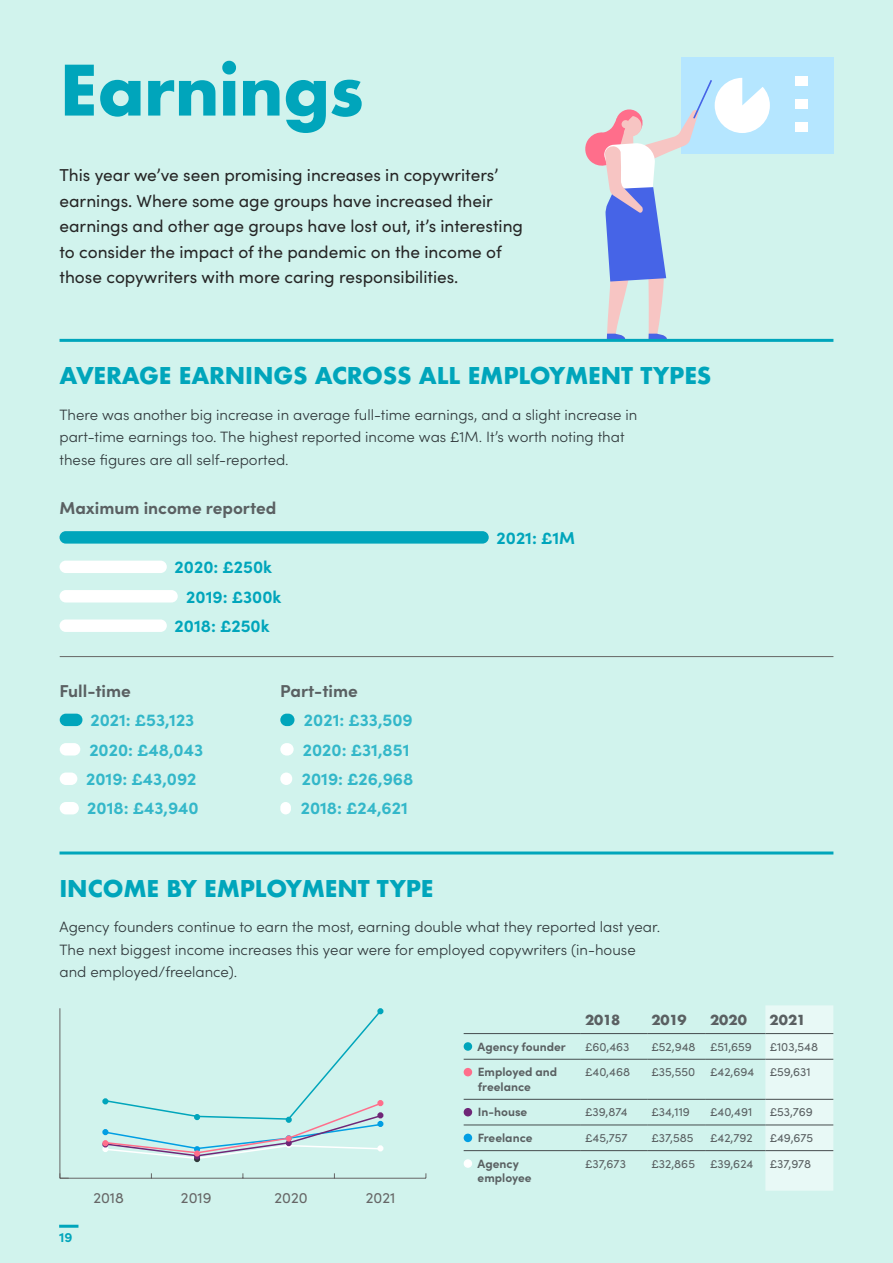
<style>
.page{position:relative;width:893px;height:1263px;background:#d1f3ed}
.page>*{position:absolute;margin:0;border:0;box-sizing:border-box;transform-origin:0 0}
.t1{font:700 67.5px "Futura";letter-spacing:-.01em;color:#00a5bb}
.t2{font:700 22.5px "Futura";letter-spacing:-.01em;color:#00a5bb}
.t3{font:17.25px/25.5px "Sofia Pro";color:#262626}
.t4{font:700 17.25px "Sofia Pro";color:#33b7c9}
.t5{font:700 17.25px "Sofia Pro";color:#5a6062}
.t6{font:700 17.25px/29.4px "Sofia Pro";color:#00a5bb}
.t7{font:300 15px/22.5px "Sofia Pro";color:#30383b}
.t8{font:15px "Sofia Pro";color:#666}
.t9{font:700 13.5px "Futura";color:#5a6062}
.t10{font:700 13.5px "Sofia Pro";color:#00a5bb}
.t11{font:12px "Sofia Pro";color:#5a6062}
.t12{font:700 12px/14.4px "Sofia Pro";color:#5a6062}
</style>
<div class="page">
<div style="left:681px;top:57px;width:153px;height:97px;background:#b5e6ff"></div>
<div style="left:795px;top:77px;width:13px;height:9px;background:#fff"></div>
<div style="left:795px;top:99px;width:13px;height:10px;background:#fff"></div>
<div style="left:795px;top:122px;width:13px;height:9px;background:#fff"></div>
<svg style="left:584px;top:78px;width:186px;height:261px"></svg>
<hr style="left:60px;top:339px;width:773px;height:3px;background:#00a5bb">
<hr style="left:60px;top:851px;width:773px;height:3px;background:#00a5bb">
<div style="left:60px;top:561px;width:107px;height:12px;background:#fff;border-radius:6px"></div>
<div style="left:60px;top:531px;width:429px;height:13px;background:#00a5bb;border-radius:6px"></div>
<div style="left:60px;top:743px;width:20px;height:12px;background:#fff;border-radius:6px"></div>
<div style="left:60px;top:714px;width:22px;height:12px;background:#00a5bb;border-radius:6px"></div>
<div style="left:280px;top:743px;width:14px;height:12px;background:#fff;border-radius:6px"></div>
<div style="left:280px;top:714px;width:14px;height:12px;background:#00a5bb;border-radius:6px"></div>
<div style="left:765px;top:1005px;width:68px;height:186px;background:#e8f9f6"></div>
<hr style="left:464px;top:1033px;width:117px;height:1px;background:#454c4e">
<hr style="left:581px;top:1033px;width:66px;height:1px;background:#454c4e">
<hr style="left:647px;top:1033px;width:59px;height:1px;background:#454c4e">
<hr style="left:706px;top:1033px;width:59px;height:1px;background:#454c4e">
<hr style="left:765px;top:1033px;width:68px;height:1px;background:#454c4e">
<hr style="left:464px;top:1059px;width:117px;height:1px;background:#454c4e">
<hr style="left:581px;top:1059px;width:66px;height:1px;background:#454c4e">
<hr style="left:647px;top:1059px;width:59px;height:1px;background:#454c4e">
<hr style="left:706px;top:1059px;width:59px;height:1px;background:#454c4e">
<hr style="left:765px;top:1059px;width:68px;height:1px;background:#454c4e">
<hr style="left:464px;top:1099px;width:117px;height:1px;background:#454c4e">
<hr style="left:581px;top:1099px;width:66px;height:1px;background:#454c4e">
<hr style="left:647px;top:1099px;width:59px;height:1px;background:#454c4e">
<hr style="left:706px;top:1099px;width:59px;height:1px;background:#454c4e">
<hr style="left:765px;top:1099px;width:68px;height:1px;background:#454c4e">
<hr style="left:464px;top:1125px;width:117px;height:1px;background:#454c4e">
<hr style="left:581px;top:1125px;width:66px;height:1px;background:#454c4e">
<hr style="left:647px;top:1125px;width:59px;height:1px;background:#454c4e">
<hr style="left:706px;top:1125px;width:59px;height:1px;background:#454c4e">
<hr style="left:765px;top:1125px;width:68px;height:1px;background:#454c4e">
<hr style="left:464px;top:1150px;width:117px;height:1px;background:#454c4e">
<hr style="left:581px;top:1150px;width:66px;height:1px;background:#454c4e">
<hr style="left:647px;top:1150px;width:59px;height:1px;background:#454c4e">
<hr style="left:706px;top:1150px;width:59px;height:1px;background:#454c4e">
<hr style="left:765px;top:1150px;width:68px;height:1px;background:#454c4e">
<div style="left:464px;top:1043px;width:7px;height:7px;background:#00a5bb;border-radius:50%"></div>
<div style="left:464px;top:1042px;width:8px;height:9px;border:2px solid #00a5bb;border-radius:50%"></div>
<div style="left:464px;top:1069px;width:7px;height:7px;background:#ff6e8b;border-radius:50%"></div>
<div style="left:464px;top:1068px;width:8px;height:8px;border:2px solid #ff6e8b;border-radius:50%"></div>
<div style="left:464px;top:1109px;width:7px;height:7px;background:#6f2677;border-radius:50%"></div>
<div style="left:464px;top:1108px;width:8px;height:8px;border:2px solid #6f2677;border-radius:50%"></div>
<div style="left:464px;top:1134px;width:7px;height:7px;background:#009ee3;border-radius:50%"></div>
<div style="left:464px;top:1133px;width:8px;height:9px;border:2px solid #009ee3;border-radius:50%"></div>
<div style="left:464px;top:1160px;width:7px;height:7px;background:#fff;border-radius:50%"></div>
<div style="left:464px;top:1159px;width:8px;height:9px;border:2px solid #fff;border-radius:50%"></div>
<hr style="left:60px;top:1178px;width:366px;height:1px;background:#666">
<hr style="left:60px;top:1008px;width:1px;height:170px;background:#666">
<svg style="left:60px;top:1173px;width:9px;height:6px"></svg>
<svg style="left:102px;top:1008px;width:281px;height:154px"></svg>
<div style="left:60px;top:590px;width:118px;height:12px;background:#fff;border-radius:6px"></div>
<div style="left:60px;top:619px;width:107px;height:13px;background:#fff;border-radius:6px"></div>
<div style="left:60px;top:772px;width:17px;height:13px;background:#fff;border-radius:6px"></div>
<div style="left:280px;top:772px;width:12px;height:13px;background:#fff;border-radius:6px"></div>
<div style="left:60px;top:802px;width:19px;height:12px;background:#fff;border-radius:6px"></div>
<div style="left:280px;top:802px;width:11px;height:12px;background:#fff;border-radius:5px"></div>
<hr style="left:60px;top:656px;width:773px;height:1px;background:#666">
<hr style="left:59px;top:1225px;width:19px;height:3px;background:#00a5bb">
<h1 class="t1" style="left:60px;top:41px;width:306px">Earnings</h1>
<p class="t3" style="left:60px;top:161px;width:465px">This year we’ve seen promising increases in copywriters’ earnings. Where some age groups have increased their earnings and other age groups have lost out, it’s interesting to consider the impact of the pandemic on the income of those copywriters with more caring responsibilities.</p>
<h2 class="t2" style="left:60px;top:360px;width:653px">AVERAGE EARNINGS ACROSS ALL EMPLOYMENT TYPES</h2>
<p class="t7" style="left:60px;top:402px;width:579px">There was another big increase in average full-time earnings, and a slight increase in part-time earnings too. The highest reported income was £1M. It’s worth noting that these figures are all self-reported.</p>
<p class="t5" style="left:60px;top:495px;width:218px">Maximum income reported</p>
<p class="t6" style="left:175px;top:551px;width:99px">2020: £250k</p>
<p class="t5" style="left:60px;top:677px;width:73px">Full-time</p>
<p class="t6" style="left:175px;top:580px;width:108px;text-indent:12px">2019: £300k<br>2018: £250k</p>
<p class="t5" style="left:280px;top:677px;width:79px">Part-time</p>
<p class="t4" style="left:90px;top:707px;width:106px">2021: £53,123</p>
<p class="t4" style="left:89px;top:736px;width:115px">2020: £48,043</p>
<p class="t4" style="left:304px;top:707px;width:110px">2021: £33,509</p>
<p class="t4" style="left:303px;top:736px;width:108px">2020: £31,851</p>
<p class="t4" style="left:86px;top:766px;width:112px">2019: £43,092</p>
<p class="t4" style="left:302px;top:766px;width:113px">2019: £26,968</p>
<p class="t4" style="left:87px;top:795px;width:113px">2018: £43,940</p>
<p class="t4" style="left:301px;top:795px;width:109px">2018: £24,621</p>
<p class="t6" style="left:497px;top:521px;width:80px">2021: £1M</p>
<h2 class="t2" style="left:60px;top:872px;width:376px">INCOME BY EMPLOYMENT TYPE</h2>
<p class="t7" style="left:60px;top:915px;width:602px">Agency founders continue to earn the most, earning double what they reported last year.<br>The next biggest income increases this year were for employed copywriters (in-house and employed/freelance).</p>
<p class="t9" style="left:585px;top:1010px;width:37px">2018</p>
<p class="t9" style="left:651px;top:1010px;width:37px">2019</p>
<p class="t9" style="left:710px;top:1010px;width:38px">2020</p>
<p class="t9" style="left:770px;top:1010px;width:37px">2021</p>
<p class="t10" style="left:59px;top:1227px;width:15px">19</p>
<p class="t8" style="left:93px;top:1186px;width:32px">2018</p>
<p class="t8" style="left:181px;top:1186px;width:32px">2019</p>
<p class="t8" style="left:275px;top:1186px;width:35px">2020</p>
<p class="t8" style="left:366px;top:1186px;width:31px">2021</p>
<p class="t12" style="left:478px;top:1038px;width:90px">Agency founder</p>
<p class="t11" style="left:585px;top:1038px;width:46px">£60,463</p>
<p class="t11" style="left:651px;top:1038px;width:102px">£52,948 £51,659</p>
<p class="t11" style="left:770px;top:1038px;width:50px">£103,548</p>
<p class="t12" style="left:478px;top:1064px;width:81px">Employed and freelance</p>
<p class="t11" style="left:585px;top:1063px;width:46px">£40,468</p>
<p class="t11" style="left:651px;top:1063px;width:104px">£35,550 £42,694</p>
<p class="t11" style="left:770px;top:1063px;width:43px">£59,631</p>
<p class="t12" style="left:478px;top:1104px;width:51px">In-house</p>
<p class="t11" style="left:585px;top:1103px;width:44px">£39,874</p>
<p class="t11" style="left:651px;top:1103px;width:40px">£34,119</p>
<p class="t11" style="left:710px;top:1103px;width:44px">£40,491</p>
<p class="t11" style="left:770px;top:1103px;width:45px">£53,769</p>
<p class="t12" style="left:478px;top:1130px;width:56px">Freelance</p>
<p class="t11" style="left:585px;top:1129px;width:44px">£45,757</p>
<p class="t11" style="left:651px;top:1129px;width:44px">£37,585</p>
<p class="t11" style="left:710px;top:1129px;width:44px">£42,792</p>
<p class="t11" style="left:770px;top:1129px;width:45px">£49,675</p>
<p class="t12" style="left:478px;top:1155px;width:56px">Agency employee</p>
<p class="t11" style="left:585px;top:1155px;width:42px">£37,673</p>
<p class="t11" style="left:651px;top:1155px;width:45px">£32,865</p>
<p class="t11" style="left:710px;top:1155px;width:45px">£39,624</p>
<p class="t11" style="left:770px;top:1155px;width:43px">£37,978</p>
</div>
